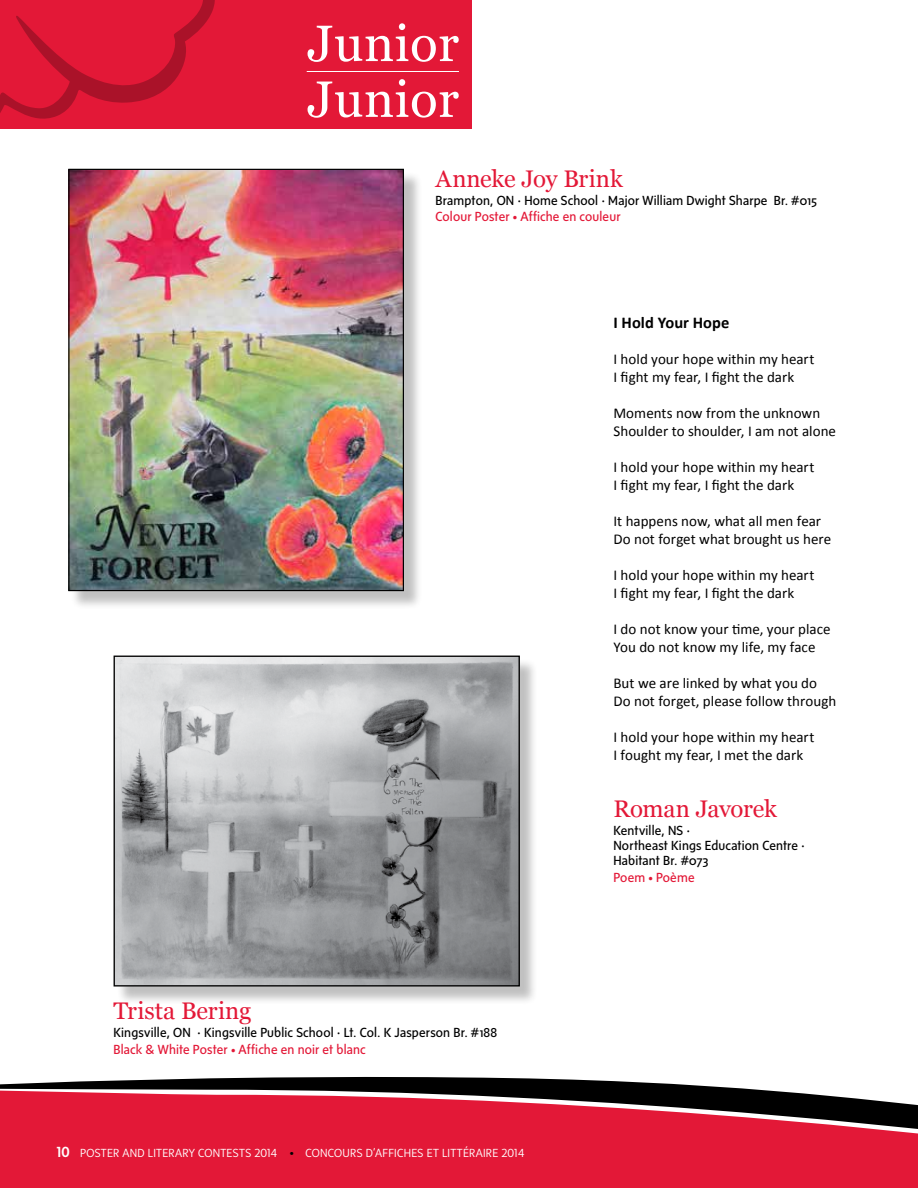
<style>
.page{position:relative;width:918px;height:1188px;background:#fff}
.page>*{position:absolute;margin:0;border:0;box-sizing:border-box;transform-origin:0 0}
.t1{font:51px/55.8px "Georgia";letter-spacing:.01em;color:#fff}
.t2{font:24px "Georgia";letter-spacing:-.01em;color:#e31837}
.t3{font:700 16.5px "Calibri";letter-spacing:.005em;color:#000}
.t4{font:15px/18px "Calibri";color:#000}
.t5{font:13.5px/16.5px "Sense";letter-spacing:.01em;color:#000}
.t6{font:13.5px "Sense";letter-spacing:.015em;color:#e31837}
.t7{font:300 12px "Sense";letter-spacing:.025em;color:#fff}
.s1{font-family:"Georgia"}
.s2{color:#e31837}
.s3{font-weight:500;font-size:15px}
.s4{font-family:"Georgia";font-weight:400;color:#000}
</style>
<div class="page">
<div style="left:0;top:1173px;width:918px;height:15px;background:#e31837"></div>
<div style="left:0;top:1168px;width:918px;height:5px;background:#e31837"></div>
<svg style="left:0;top:1076px;width:918px;height:92px;background:#bc3045"></svg>
<div style="left:71px;top:171px;width:352px;height:439px;background:#000;opacity:.25"></div>
<img style="left:70px;top:171px;width:332px;height:418px">
<div style="left:68px;top:169px;width:336px;height:422px;border:1px solid #000"></div>
<div style="left:116px;top:658px;width:423px;height:347px;background:#000;opacity:.25"></div>
<img style="left:116px;top:658px;width:402px;height:327px">
<div style="left:114px;top:656px;width:406px;height:331px;border:1px solid #000"></div>
<div style="left:0;top:0;width:471px;height:129px;background:#e31837"></div>
<svg style="left:0;top:0;width:215px;height:119px"></svg>
<hr style="left:307px;top:71px;width:152px;height:1px;background:#fff">
<h1 class="t1" style="left:307px;top:17px;width:153px">Junior<br>Junior</h1>
<h2 class="t2" style="left:436px;top:164px;width:189px">Anneke Joy Brink</h2>
<p class="t5" style="left:436px;top:191px;width:383px">Brampton, ON <span class="s1">·</span> Home School <span class="s1">·</span> Major William Dwight Sharpe Br. #015<br><span class="s2">Colour Poster • Affiche en couleur</span></p>
<p class="t3" style="left:613px;top:312px;width:118px">I Hold Your Hope</p>
<p class="t4" style="left:613px;top:350px;width:202px">I hold your hope within my heart<br>I fight my fear, I fight the dark</p>
<p class="t4" style="left:613px;top:404px;width:224px">Moments now from the unknown<br>Shoulder to shoulder, I am not alone</p>
<p class="t4" style="left:613px;top:458px;width:202px">I hold your hope within my heart<br>I fight my fear, I fight the dark</p>
<p class="t4" style="left:613px;top:512px;width:219px">It happens now, what all men fear<br>Do not forget what brought us here</p>
<p class="t4" style="left:613px;top:566px;width:202px">I hold your hope within my heart<br>I fight my fear, I fight the dark</p>
<p class="t4" style="left:613px;top:620px;width:219px">I do not know your time, your place<br>You do not know my life, my face</p>
<p class="t4" style="left:613px;top:674px;width:224px">But we are linked by what you do<br>Do not forget, please follow through</p>
<p class="t4" style="left:613px;top:728px;width:202px">I hold your hope within my heart<br>I fought my fear, I met the dark</p>
<h2 class="t2" style="left:114px;top:997px;width:139px">Trista Bering</h2>
<p class="t5" style="left:114px;top:1024px;width:385px">Kingsville, ON <span class="s1">·</span> Kingsville Public School <span class="s1">·</span> Lt. Col. K Jasperson Br. #188<br><span class="s2">Black &amp; White Poster • Affiche en noir et blanc</span></p>
<p class="t7" style="left:57px;top:1146px;width:469px"><span class="s3">10</span> POSTER AND LITERARY CONTESTS 2014 <span class="s4">•</span> CONCOURS D’AFFICHES ET LITTÉRAIRE 2014</p>
<h2 class="t2" style="left:613px;top:795px;width:165px">Roman Javorek</h2>
<p class="t5" style="left:613px;top:823px;width:193px;line-height:15px">Kentville, NS <span class="s1">·<br></span>Northeast Kings Education Centre <span class="s1">·<br></span>Habitant Br. #073</p>
<p class="t6" style="left:613px;top:869px;width:83px">Poem • Poème</p>
</div>
